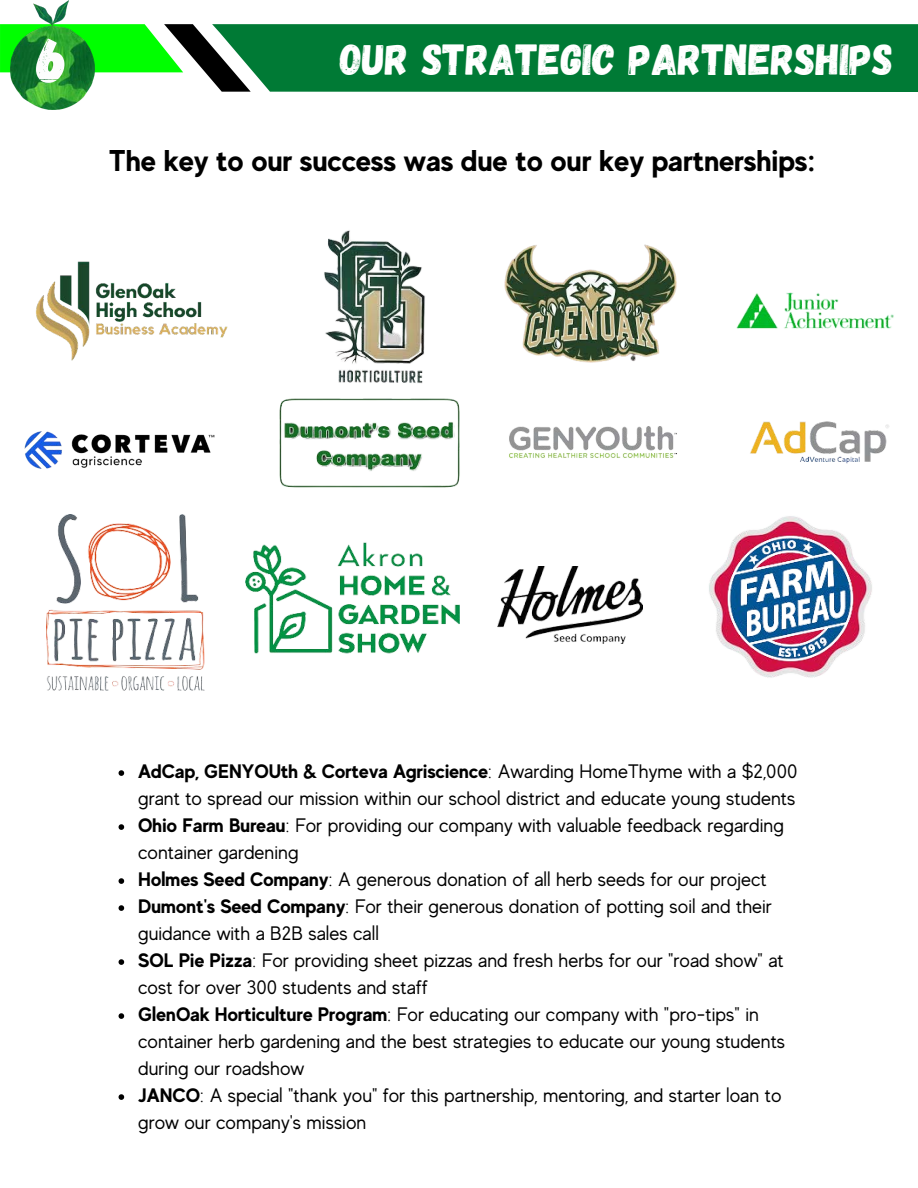
<style>
.page{position:relative;width:918px;height:1188px;background:#fff}
.page>*{position:absolute;margin:0;border:0;box-sizing:border-box;transform-origin:0 0}
.t1{font:63px "Gagalin";color:#fdfdfd}
.t2{font:43.5px "Gagalin";color:#fff}
.t3{font:700 30px "MADE Evolve Sans";color:#000}
.t4{font:19.5px/27px "MADE Evolve Sans";color:#000}
.s1{font-weight:700}
</style>
<div class="page">
<div style="left:251px;top:24px;width:667px;height:68px;background:#007a35"></div>
<svg style="left:0;top:24px;width:251px;height:68px"></svg>
<img style="left:24px;top:431px;width:191px;height:38px">
<img style="left:750px;top:421px;width:139px;height:43px">
<img style="left:509px;top:426px;width:168px;height:32px">
<img style="left:279px;top:398px;width:181px;height:90px">
<img style="left:736px;top:292px;width:158px;height:37px">
<img style="left:324px;top:230px;width:101px;height:153px">
<img style="left:36px;top:261px;width:192px;height:100px">
<img style="left:504px;top:244px;width:173px;height:119px">
<img style="left:709px;top:516px;width:163px;height:162px">
<img style="left:498px;top:566px;width:145px;height:77px">
<img style="left:47px;top:514px;width:157px;height:177px">
<img style="left:245px;top:542px;width:215px;height:112px">
<svg style="left:119px;top:770px;width:5px;height:6px"></svg>
<svg style="left:119px;top:824px;width:5px;height:6px"></svg>
<svg style="left:119px;top:878px;width:5px;height:6px"></svg>
<svg style="left:119px;top:905px;width:5px;height:6px"></svg>
<svg style="left:119px;top:959px;width:5px;height:6px"></svg>
<svg style="left:119px;top:1013px;width:5px;height:6px"></svg>
<svg style="left:119px;top:1094px;width:5px;height:6px"></svg>
<img style="left:11px;top:0;width:83px;height:109px">
<h1 class="t1" style="left:37px;top:20px;width:33px">6</h1>
<h2 class="t2" style="left:340px;top:31px;width:555px">OUR STRATEGIC PARTNERSHIPS</h2>
<h3 class="t3" style="left:109px;top:142px;width:708px">The key to our success was due to our key partnerships:</h3>
<p class="t4" style="left:138px;top:758px;width:661px"><span class="s1">AdCap, GENYOUth &amp; Corteva Agriscience</span>: Awarding HomeThyme with a $2,000 grant to spread our mission within our school district and educate young students <span class="s1">Ohio Farm Bureau</span>: For providing our company with valuable feedback regarding container gardening<br><span class="s1">Holmes Seed Company</span>: A generous donation of all herb seeds for our project <span class="s1">Dumont's Seed Company</span>: For their generous donation of potting soil and their guidance with a B2B sales call<br><span class="s1">SOL Pie Pizza</span>: For providing sheet pizzas and fresh herbs for our "road show" at cost for over 300 students and staff<br><span class="s1">GlenOak Horticulture Program</span>: For educating our company with "pro-tips" in container herb gardening and the best strategies to educate our young students during our roadshow<br><span class="s1">JANCO</span>: A special "thank you" for this partnership, mentoring, and starter loan to grow our company's mission</p>
</div>
